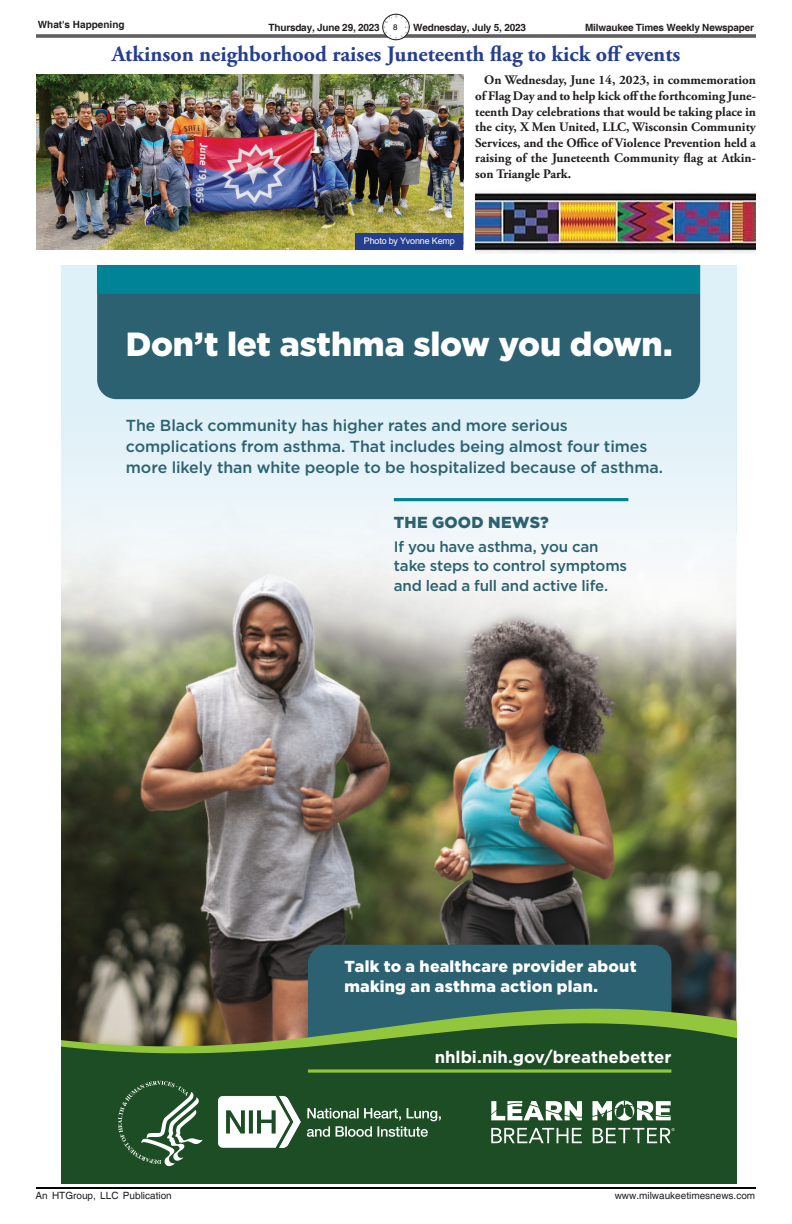
<style>
.page{position:relative;width:792px;height:1224px;background:#fff}
.page>*{position:absolute;margin:0;border:0;box-sizing:border-box;transform-origin:0 0}
.t1{font:900 33.5px "Gotham";letter-spacing:-.005em;color:#fff}
.t2{font:700 22px "Adobe Garamond Pro";color:#253f8e}
.t3{font:700 16.8px "Gotham";color:#fff}
.t4{font:500 16px/20.7px "Gotham";letter-spacing:-.005em;color:#2b6170}
.t5{font:900 16px/19.9px "Gotham";letter-spacing:.015em;color:#fff}
.t6{font:900 16px "Gotham";letter-spacing:.015em;color:#2b6170}
.t7{font:500 15.2px/19.1px "Gotham";letter-spacing:-.015em;color:#2b6170}
.t8{font:700 13px/15.6px "Adobe Garamond Pro";color:#231f20;text-align:justify}
.t9{font:700 10px "Helvetica";letter-spacing:-.02em;color:#231f20}
.t10{font:10px "Helvetica";color:#231f20}
.t11{font:700 10px "Helvetica";color:#231f20}
.t12{font:9px "Arial";letter-spacing:-.02em;color:#fff}
.t13{font:8px "Helvetica";color:#040503}
</style>
<div class="page">
<hr style="left:36px;top:34px;width:720px;height:1px;background:#231f20">
<hr style="left:36px;top:36px;width:720px;height:1px;background:#231f20">
<hr style="left:36px;top:37px;width:720px;height:1px;background:#231f20">
<hr style="left:36px;top:1187px;width:720px;height:2px;background:#040503">
<img style="left:383px;top:14px;width:26px;height:26px">
<div style="left:382px;top:14px;width:28px;height:26px;border:1px solid #231f20;border-radius:50%"></div>
<div style="left:387px;top:19px;width:18px;height:17px;background:#fff;border-radius:50%"></div>
<img style="left:36px;top:74px;width:427px;height:176px">
<div style="left:356px;top:233px;width:107px;height:17px;background:#253f8e"></div>
<img style="left:475px;top:192px;width:281px;height:62px">
<div style="left:61px;top:265px;width:675px;height:267px;background:#def0f8"></div>
<img style="left:61px;top:581px;width:675px;height:393px">
<div style="left:61px;top:375px;width:675px;height:206px;background:#e9f4f8"></div>
<div style="left:97px;top:294px;width:603px;height:105px;background:#2b6170"></div>
<div style="left:97px;top:265px;width:603px;height:29px;background:#008395"></div>
<div style="left:308px;top:945px;width:363px;height:29px;background:#2b6170"></div>
<svg style="left:61px;top:974px;width:675px;height:14px;fill:#2b6170"></svg>
<svg style="left:61px;top:988px;width:675px;height:196px;fill:#1c4d24"></svg>
<svg style="left:308px;top:1069px;width:363px;height:4px"></svg>
<svg style="left:218px;top:1096px;width:83px;height:52px"></svg>
<svg style="left:307px;top:1108px;width:134px;height:29px"></svg>
<svg style="left:118px;top:1081px;width:85px;height:86px"></svg>
<svg style="left:491px;top:1101px;width:184px;height:42px"></svg>
<hr style="left:394px;top:498px;width:234px;height:3px;background:#008395">
<p class="t11" style="left:38px;top:19px;width:88px">What's Happening</p>
<h2 class="t2" style="left:112px;top:41px;width:570px">Atkinson neighborhood raises Juneteenth flag to kick off events</h2>
<p class="t9" style="left:269px;top:22px;width:113px">Thursday, June 29, 2023</p>
<p class="t9" style="left:413px;top:22px;width:114px">Wednesday, July 5, 2023</p>
<p class="t9" style="left:585px;top:22px;width:170px">Milwaukee Times Weekly Newspaper</p>
<p class="t13" style="left:393px;top:22px;width:6px">8</p>
<p class="t8" style="left:475px;top:73px;width:282px;text-indent:9px">On Wednesday, June 14, 2023, in commemoration of Flag Day and to help kick off the forthcoming June&shy;teenth Day celebrations that would be taking place in the city, X Men United, LLC, Wisconsin Community Services, and the Office of Violence Prevention held a raising of the Juneteenth Community flag at Atkin&shy;son Triangle Park.</p>
<p class="t12" style="left:364px;top:234px;width:93px">Photo by Yvonne Kemp</p>
<h1 class="t1" style="left:126px;top:321px;width:548px">Don’t let asthma slow you down.</h1>
<p class="t4" style="left:126px;top:415px;width:539px">The Black community has higher rates and more serious complications from asthma. That includes being almost four times more likely than white people to be hospitalized because of asthma.</p>
<p class="t6" style="left:394px;top:512px;width:157px">THE GOOD NEWS?</p>
<p class="t7" style="left:394px;top:537px;width:235px">If you have asthma, you can take steps to control symptoms and lead a full and active life.</p>
<p class="t5" style="left:344px;top:956px;width:294px">Talk to a healthcare provider about making an asthma action plan.</p>
<p class="t3" style="left:435px;top:1046px;width:238px">nhlbi.nih.gov/breathebetter</p>
<p class="t10" style="left:36px;top:1190px;width:138px">An HTGroup, LLC Publication</p>
<p class="t10" style="left:615px;top:1190px;width:142px">www.milwaukeetimesnews.com</p>
</div>
